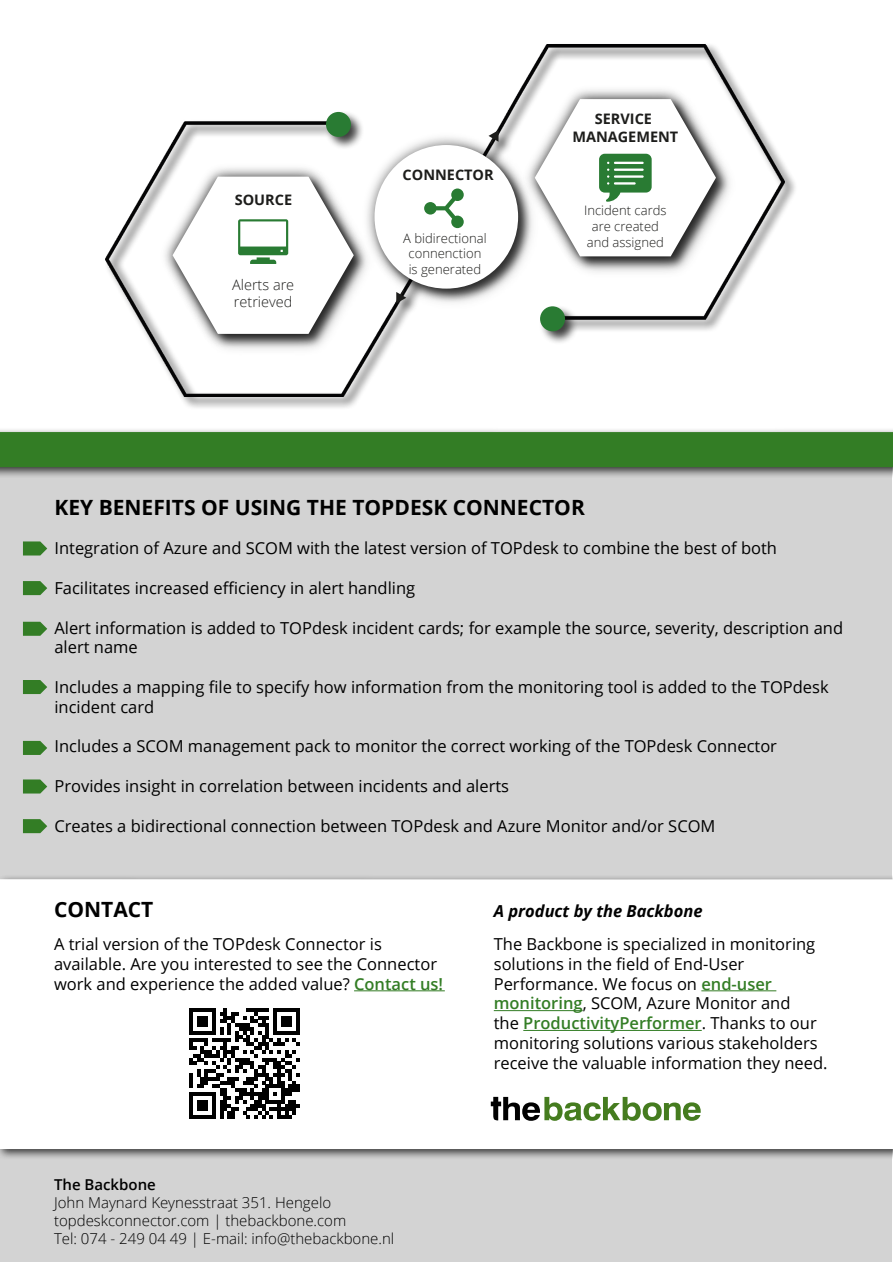
<style>
.page{position:relative;width:893px;height:1263px;background:#fff}
.page>*{position:absolute;margin:0;border:0;box-sizing:border-box;transform-origin:0 0}
.t1{font:700 21px "Open Sans";color:#000}
.t2{font:16.5px/19.8px "Open Sans";color:#000}
.t3{font:italic 700 16.5px "Open Sans";color:#000}
.t4{font:300 15px/18px "Open Sans";color:#000}
.t5{font:600 15px "Open Sans";color:#000}
.t6{font:700 14.55px/17.4px "Open Sans";color:#1d1d1b;text-align:center}
.t7{font:300 14.55px/17.4px "Open Sans";color:#1d1d1b}
.t8{font:300 13.05px/15.6px "Open Sans";color:#1d1d1b;text-align:center}
.s1{font-weight:600;color:#337d25}
</style>
<div class="page">
<div style="left:1px;top:466px;width:891px;height:796px;background:#d3d3d3"></div>
<div style="left:0;top:427px;width:893px;height:51px;background:#000;opacity:.75"></div>
<div style="left:0;top:432px;width:893px;height:35px;background:#337d25"></div>
<div style="left:104px;top:42px;width:693px;height:368px;background:#000;opacity:.75"></div>
<img style="left:106px;top:44px;width:678px;height:352px">
<img style="left:155px;top:159px;width:216px;height:193px">
<img style="left:517px;top:82px;width:216px;height:192px">
<div style="left:326px;top:112px;width:25px;height:25px;background:#297b33;border-radius:50%"></div>
<div style="left:540px;top:306px;width:25px;height:25px;background:#297b33;border-radius:50%"></div>
<svg style="left:173px;top:177px;width:181px;height:157px"></svg>
<svg style="left:535px;top:99px;width:181px;height:157px"></svg>
<img style="left:357px;top:127px;width:179px;height:179px">
<div style="left:375px;top:145px;width:143px;height:144px;background:#fff;border-radius:50%"></div>
<svg style="left:424px;top:188px;width:40px;height:40px"></svg>
<svg style="left:23px;top:541px;width:24px;height:14px"></svg>
<svg style="left:23px;top:581px;width:24px;height:14px"></svg>
<svg style="left:23px;top:622px;width:24px;height:14px"></svg>
<svg style="left:23px;top:680px;width:24px;height:14px"></svg>
<svg style="left:23px;top:741px;width:24px;height:14px"></svg>
<div style="left:0;top:874px;width:893px;height:286px;background:#000;opacity:.75"></div>
<div style="left:0;top:879px;width:893px;height:270px;background:#fff"></div>
<svg style="left:23px;top:779px;width:24px;height:14px"></svg>
<svg style="left:23px;top:819px;width:24px;height:14px"></svg>
<div style="left:181px;top:1000px;width:127px;height:127px;background:#fff"></div>
<svg style="left:189px;top:1008px;width:111px;height:111px"></svg>
<hr style="left:701px;top:990px;width:75px;height:1px;background:#337d25">
<hr style="left:494px;top:1010px;width:89px;height:1px;background:#337d25">
<hr style="left:523px;top:1030px;width:179px;height:1px;background:#337d25">
<hr style="left:354px;top:990px;width:91px;height:1px;background:#337d25">
<svg style="left:491px;top:1097px;width:210px;height:24px;background:#a2b595"></svg>
<p class="t6" style="left:235px;top:191px;width:59px">SOURCE</p>
<p class="t7" style="left:232px;top:275px;width:64px">Alerts are retrieved</p>
<p class="t6" style="left:403px;top:166px;width:93px">CONNECTOR</p>
<p class="t8" style="left:403px;top:230px;width:85px">A bidirectional connenction is generated</p>
<p class="t6" style="left:572px;top:110px;width:107px">SERVICE<br>MANAGEMENT</p>
<p class="t8" style="left:584px;top:203px;width:84px">Incident cards are created and assigned</p>
<p class="t1" style="left:54px;top:492px;width:532px">KEY BENEFITS OF USING THE TOPDESK CONNECTOR</p>
<p class="t2" style="left:54px;top:538px;width:724px">Integration of Azure and SCOM with the latest version of TOPdesk to combine the best of both</p>
<p class="t2" style="left:54px;top:578px;width:362px">Facilitates increased efficiency in alert handling</p>
<p class="t2" style="left:54px;top:617px;width:790px">Alert information is added to TOPdesk incident cards; for example the source, severity, description and alert name</p>
<p class="t2" style="left:54px;top:677px;width:776px">Includes a mapping file to specify how information from the monitoring tool is added to the TOPdesk incident card</p>
<p class="t2" style="left:54px;top:736px;width:724px">Includes a SCOM management pack to monitor the correct working of the TOPdesk Connector</p>
<p class="t2" style="left:54px;top:776px;width:456px">Provides insight in correlation between incidents and alerts</p>
<p class="t2" style="left:54px;top:815px;width:663px">Creates a bidirectional connection between TOPdesk and Azure Monitor and/or SCOM</p>
<p class="t1" style="left:54px;top:894px;width:101px">CONTACT</p>
<p class="t3" style="left:494px;top:899px;width:210px">A product by the Backbone</p>
<p class="t2" style="left:494px;top:934px;width:335px">The Backbone is specialized in monitoring solutions in the field of End-User Performance. We focus on <span class="s1">end-user monitoring</span>, SCOM, Azure Monitor and<br>the <span class="s1">ProductivityPerformer</span>. Thanks to our monitoring solutions various stakeholders receive the valuable information they need.</p>
<p class="t2" style="left:54px;top:934px;width:391px">A trial version of the TOPdesk Connector is available. Are you interested to see the Connector work and experience the added value? <span class="s1">Contact us!</span></p>
<p class="t5" style="left:54px;top:1174px;width:103px">The Backbone</p>
<p class="t4" style="left:54px;top:1193px;width:342px">John Maynard Keynesstraat 351. Hengelo topdeskconnector.com | thebackbone.com<br>Tel: 074 - 249 04 49 | E-mail: info@thebackbone.nl</p>
</div>
